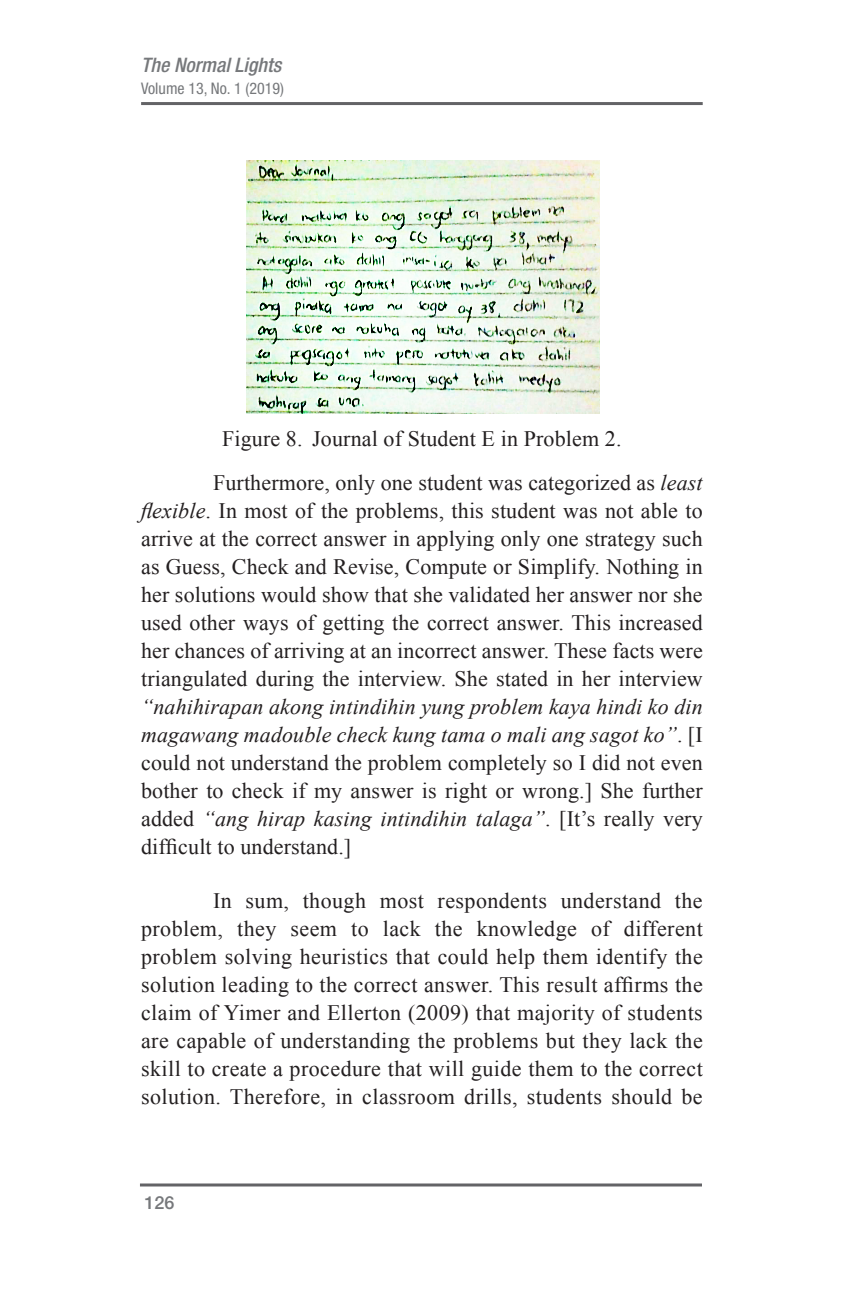
<style>
.page{position:relative;width:864px;height:1296px;background:#fff}
.page>*{position:absolute;margin:0;border:0;box-sizing:border-box;transform-origin:0 0}
.body_with_indent{font:22px/28px "Times New Roman";letter-spacing:.005em;color:#231f20;text-align:justify}
.t1{font:italic 500 condensed 20px "Helvetica Neue LT Std";color:#76787b}
.t2{font:500 18px "Helvetica Neue LT Std";color:#76787b}
.t3{font:condensed 16px "Helvetica Neue LT Std";color:#76787b}
.s1{font-style:italic}
</style>
<div class="page">
<hr style="left:140px;top:1184px;width:562px;height:2px;background:#636366">
<hr style="left:141px;top:102px;width:562px;height:3px;background:#636366">
<img style="left:246px;top:160px;width:353px;height:253px">
<p class="t1" style="left:141px;top:53px;width:142px">The Normal Lights</p>
<p class="t3" style="left:141px;top:79px;width:144px">Volume 13, No. 1 (2019)</p>
<p class="body_with_indent" style="left:222px;top:424px;width:401px">Figure 8. Journal of Student E in Problem 2.</p>
<p class="body_with_indent" style="left:141px;top:468px;width:563px;text-indent:72px">Furthermore, only one student was categorized as <span class="s1">least flexible</span>. In most of the problems, this student was not able to arrive at the correct answer in applying only one strategy such as Guess, Check and Revise, Compute or Simplify. Nothing in her solutions would show that she validated her answer nor she used other ways of getting the correct answer. This increased her chances of arriving at an incorrect answer. These facts were triangulated during the interview. She stated in her interview <span class="s1">“nahihirapan akong intindihin yung problem kaya hindi ko din magawang madouble check kung tama o mali ang sagot ko”</span>. [I could not understand the problem completely so I did not even bother to check if my answer is right or wrong.] She further added <span class="s1">“ang hirap kasing intindihin talaga”</span>. [It’s really very difficult to understand.]</p>
<p class="body_with_indent" style="left:141px;top:886px;width:563px;text-indent:72px">In sum, though most respondents understand the problem, they seem to lack the knowledge of different problem solving heuristics that could help them identify the solution leading to the correct answer. This result affirms the claim of Yimer and Ellerton (2009) that majority of students are capable of understanding the problems but they lack the skill to create a procedure that will guide them to the correct solution. Therefore, in classroom drills, students should be</p>
<p class="t2" style="left:144px;top:1192px;width:32px">126</p>
</div>
